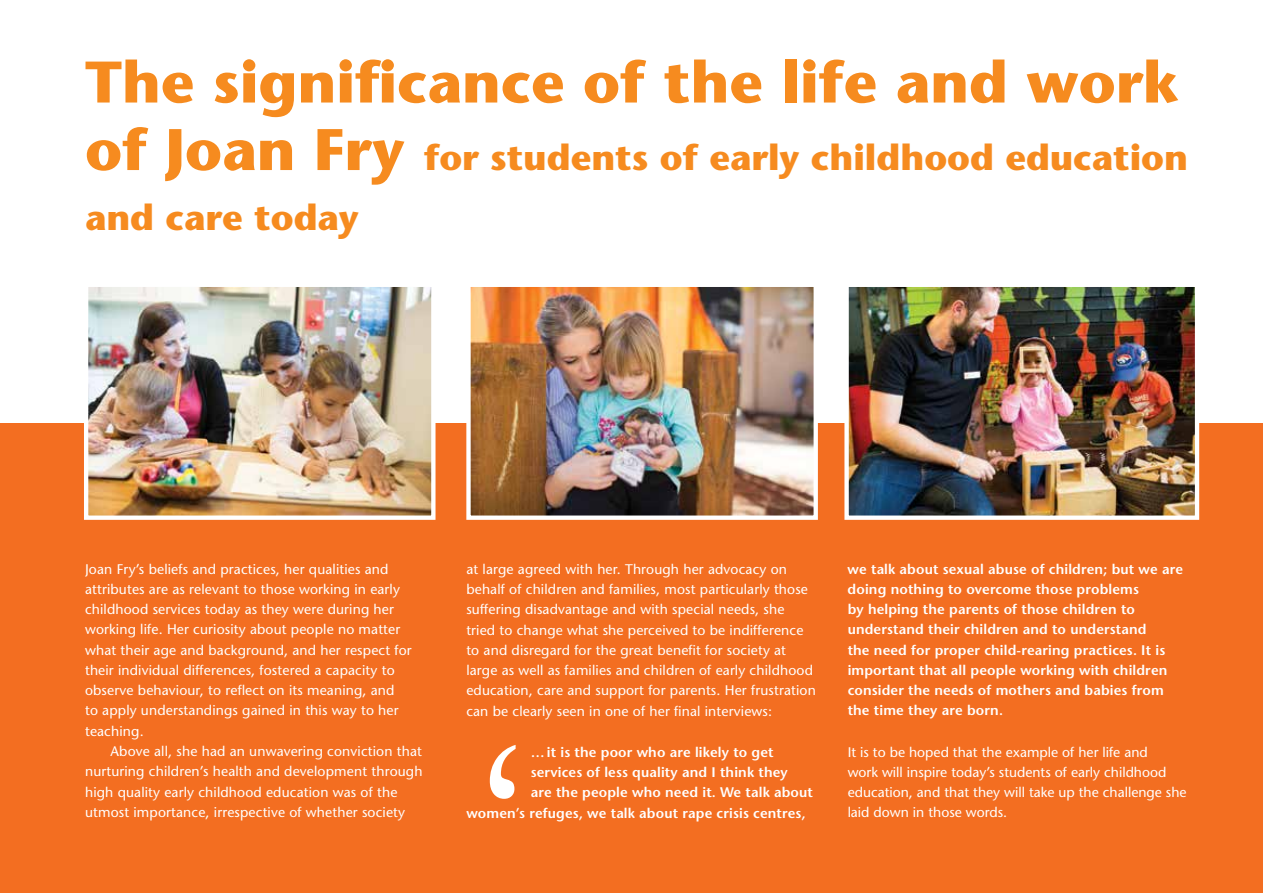
<style>
.page{position:relative;width:1263px;height:893px;background:#fff}
.page>*{position:absolute;margin:0;border:0;box-sizing:border-box;transform-origin:0 0}
.t1{font:236.7px "Perpetua";color:#fff}
.t2{font:700 58.5px "Stone Sans Std";color:#f68b1f}
.t3{font:700 36px/60px "Stone Sans Std";color:#f68b1f}
.t4{font:500 13.95px/20.2px "Stone Sans Std";letter-spacing:.01em;color:#fff}
.t5{font:600 13.95px/20.2px "Stone Sans Std";letter-spacing:.01em;color:#fff}
.s1{font-size:58.5px}
</style>
<div class="page">
<div style="left:0;top:423px;width:1263px;height:470px;background:#f36e21"></div>
<img style="left:89px;top:288px;width:341px;height:227px">
<div style="left:84px;top:283px;width:351px;height:237px;border:4px solid #fff"></div>
<img style="left:849px;top:288px;width:345px;height:227px">
<div style="left:844px;top:283px;width:355px;height:237px;border:4px solid #fff"></div>
<img style="left:471px;top:288px;width:342px;height:227px">
<div style="left:466px;top:283px;width:352px;height:237px;border:4px solid #fff"></div>
<h2 class="t2" style="left:85px;top:47px;width:1096px">The significance of the life and work</h2>
<h3 class="t3" style="left:85px;top:127px;width:1104px"><span class="s1">of Joan Fry</span> for students of early childhood education and care today</h3>
<p class="t4" style="left:85px;top:559px;width:328px">Joan Fry’s beliefs and practices, her qualities and attributes are as relevant to those working in early childhood services today as they were during her working life. Her curiosity about people no matter what their age and background, and her respect for their individual differences, fostered a capacity to observe behaviour, to reflect on its meaning, and<br>to apply understandings gained in this way to her teaching.</p>
<p class="t4" style="left:85px;top:741px;width:339px;text-indent:26px">Above all, she had an unwavering conviction that nurturing children’s health and development through high quality early childhood education was of the utmost importance, irrespective of whether society</p>
<p class="t4" style="left:466px;top:559px;width:351px">at large agreed with her. Through her advocacy on behalf of children and families, most particularly those suffering disadvantage and with special needs, she tried to change what she perceived to be indifference to and disregard for the great benefit for society at large as well as families and children of early childhood education, care and support for parents. Her frustration can be clearly seen in one of her final interviews:</p>
<h1 class="t1" style="left:466px;top:676px;width:71px">‘</h1>
<p class="t5" style="left:531px;top:742px;width:244px">… it is the poor who are likely to get</p>
<p class="t5" style="left:531px;top:762px;width:259px">services of less quality and I think they</p>
<p class="t5" style="left:531px;top:782px;width:284px">are the people who need it. We talk about</p>
<p class="t5" style="left:466px;top:803px;width:341px">women’s refuges, we talk about rape crisis centres,</p>
<p class="t5" style="left:848px;top:559px;width:337px">we talk about sexual abuse of children; but we are doing nothing to overcome those problems<br>by helping the parents of those children to understand their children and to understand<br>the need for proper child-rearing practices. It is important that all people working with children consider the needs of mothers and babies from the time they are born.</p>
<p class="t4" style="left:848px;top:742px;width:340px">It is to be hoped that the example of her life and<br>work will inspire today’s students of early childhood education, and that they will take up the challenge she laid down in those words.</p>
</div>
